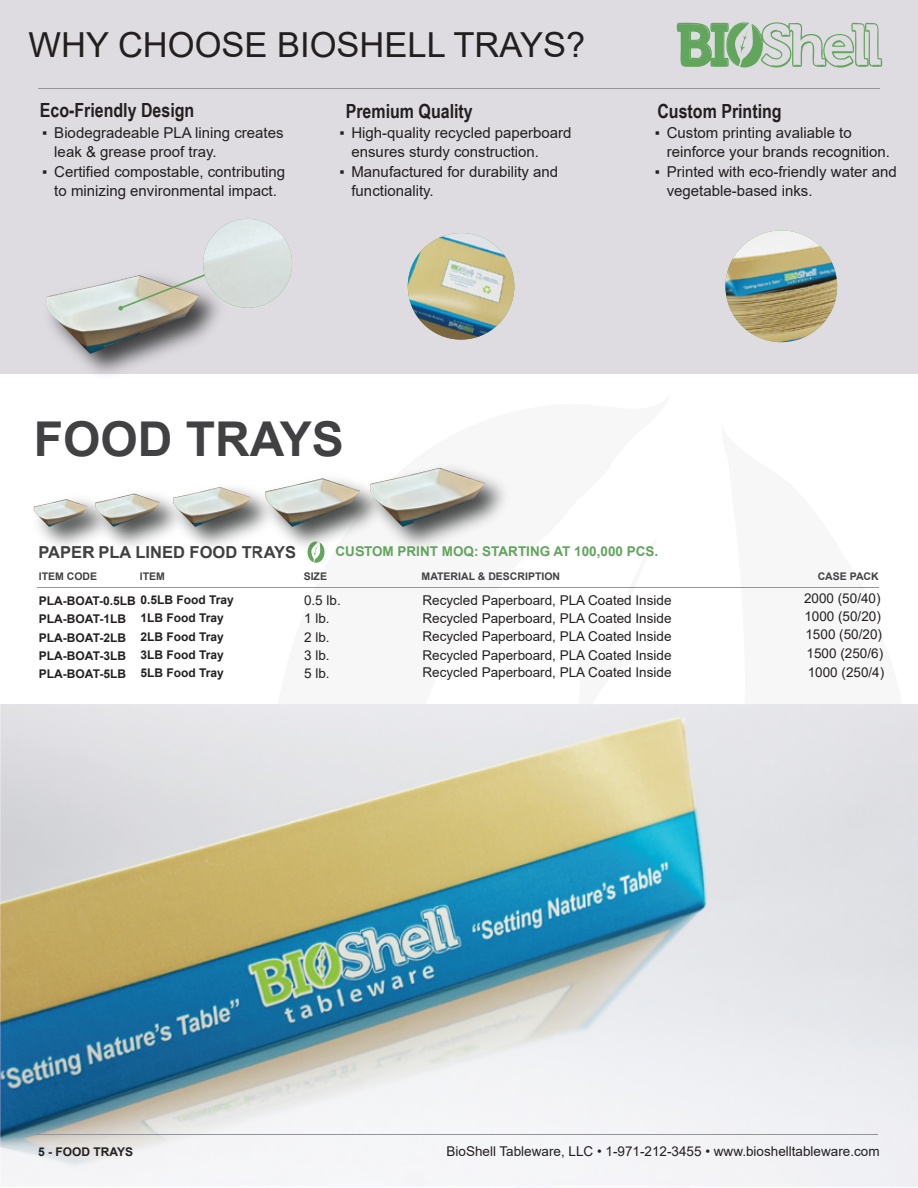
<style>
.page{position:relative;width:918px;height:1188px;background:#fff}
.page>*{position:absolute;margin:0;border:0;box-sizing:border-box;transform-origin:0 0}
.t1{font:700 48px "Arial";color:#414042}
.t2{font:34.5px "Arial";color:#231f20}
.t3{font:700 19.5px "Arial Narrow";color:#231f20}
.t4{font:700 16.5px "Arial";color:#414042}
.t5{font:15px/19.5px "Arial";color:#231f20}
.t6{font:13.5px "Arial";color:#231f20}
.t7{font:700 13.5px "Arial";color:#62a55d}
.t8{font:700 12px "Arial";color:#231f20}
.t9{font:700 10.5px "Arial";color:#414042}
</style>
<div class="page">
<img style="left:1px;top:704px;width:916px;height:482px">
<hr style="left:36px;top:1134px;width:842px;height:1px;background:#939598">
<div style="left:0;top:0;width:918px;height:374px;background:#dedce1"></div>
<hr style="left:38px;top:88px;width:842px;height:1px;background:#939598">
<img style="left:47px;top:280px;width:152px;height:74px">
<svg style="left:118px;top:274px;width:87px;height:37px"></svg>
<img style="left:203px;top:219px;width:89px;height:89px;border-radius:44px">
<img style="left:408px;top:233px;width:106px;height:107px;border-radius:53px">
<img style="left:725px;top:230px;width:112px;height:112px;border-radius:56px">
<hr style="left:37px;top:587px;width:842px;height:1px;background:#939598">
<svg style="left:310px;top:560px;width:12px;height:3px"></svg>
<img style="left:34px;top:499px;width:50px;height:28px">
<img style="left:84px;top:493px;width:78px;height:56px">
<img style="left:95px;top:494px;width:65px;height:33px">
<img style="left:173px;top:487px;width:78px;height:40px">
<img style="left:255px;top:490px;width:104px;height:70px">
<img style="left:265px;top:478px;width:94px;height:49px">
<img style="left:370px;top:468px;width:115px;height:59px">
<svg style="left:676px;top:22px;width:206px;height:46px"></svg>
<h2 class="t2" style="left:29px;top:21px;width:558px">WHY CHOOSE BIOSHELL TRAYS?</h2>
<h3 class="t3" style="left:40px;top:96px;width:156px">Eco-Friendly Design</h3>
<h3 class="t3" style="left:346px;top:96px;width:129px">Premium Quality</h3>
<h3 class="t3" style="left:657px;top:96px;width:126px">Custom Printing</h3>
<p class="t5" style="left:54px;top:122px;width:231px;text-indent:-12px">▪ Biodegradeable PLA lining creates leak &amp; grease proof tray.</p>
<p class="t5" style="left:42px;top:161px;width:244px;text-align:center">▪ Certified compostable, contributing to minizing environmental impact.</p>
<p class="t5" style="left:351px;top:123px;width:222px;text-indent:-12px">▪ High-quality recycled paperboard ensures sturdy construction.</p>
<p class="t5" style="left:351px;top:162px;width:208px;text-indent:-12px">▪ Manufactured for durability and functionality.</p>
<p class="t5" style="left:667px;top:123px;width:225px;text-indent:-12px">▪ Custom printing avaliable to reinforce your brands recognition.</p>
<p class="t5" style="left:667px;top:162px;width:232px;text-indent:-12px">▪ Printed with eco-friendly water and vegetable-based inks.</p>
<h1 class="t1" style="left:34px;top:405px;width:312px">FOOD TRAYS</h1>
<p class="t4" style="left:38px;top:540px;width:259px">PAPER PLA LINED FOOD TRAYS</p>
<p class="t9" style="left:39px;top:569px;width:60px">ITEM CODE</p>
<p class="t9" style="left:140px;top:569px;width:27px">ITEM</p>
<p class="t9" style="left:304px;top:569px;width:25px">SIZE</p>
<p class="t9" style="left:422px;top:569px;width:140px">MATERIAL &amp; DESCRIPTION</p>
<p class="t9" style="left:818px;top:569px;width:63px">CASE PACK</p>
<p class="t8" style="left:39px;top:593px;width:197px">PLA-BOAT-0.5LB 0.5LB Food Tray</p>
<p class="t6" style="left:304px;top:591px;width:38px">0.5 lb.</p>
<p class="t6" style="left:422px;top:591px;width:251px">Recycled Paperboard, PLA Coated Inside</p>
<p class="t6" style="left:804px;top:589px;width:78px">2000 (50/40)</p>
<p class="t8" style="left:39px;top:610px;width:187px">PLA-BOAT-1LB 1LB Food Tray</p>
<p class="t6" style="left:304px;top:609px;width:27px">1 lb.</p>
<p class="t6" style="left:422px;top:609px;width:251px">Recycled Paperboard, PLA Coated Inside</p>
<p class="t6" style="left:804px;top:607px;width:78px">1000 (50/20)</p>
<p class="t8" style="left:39px;top:629px;width:187px">PLA-BOAT-2LB 2LB Food Tray</p>
<p class="t6" style="left:304px;top:627px;width:27px">2 lb.</p>
<p class="t6" style="left:422px;top:627px;width:251px">Recycled Paperboard, PLA Coated Inside</p>
<p class="t6" style="left:805px;top:625px;width:78px">1500 (50/20)</p>
<p class="t8" style="left:39px;top:647px;width:187px">PLA-BOAT-3LB 3LB Food Tray</p>
<p class="t6" style="left:304px;top:646px;width:27px">3 lb.</p>
<p class="t6" style="left:422px;top:646px;width:251px">Recycled Paperboard, PLA Coated Inside</p>
<p class="t6" style="left:807px;top:644px;width:78px">1500 (250/6)</p>
<p class="t8" style="left:39px;top:666px;width:187px">PLA-BOAT-5LB 5LB Food Tray</p>
<p class="t6" style="left:304px;top:664px;width:27px">5 lb.</p>
<p class="t6" style="left:422px;top:663px;width:251px">Recycled Paperboard, PLA Coated Inside</p>
<p class="t6" style="left:808px;top:663px;width:78px">1000 (250/4)</p>
<p class="t7" style="left:336px;top:542px;width:324px">CUSTOM PRINT MOQ: STARTING AT 100,000 PCS.</p>
<p class="t8" style="left:38px;top:1143px;width:96px">5 - FOOD TRAYS</p>
<p class="t6" style="left:447px;top:1141px;width:435px">BioShell Tableware, LLC • 1-971-212-3455 • www.bioshelltableware.com</p>
</div>
